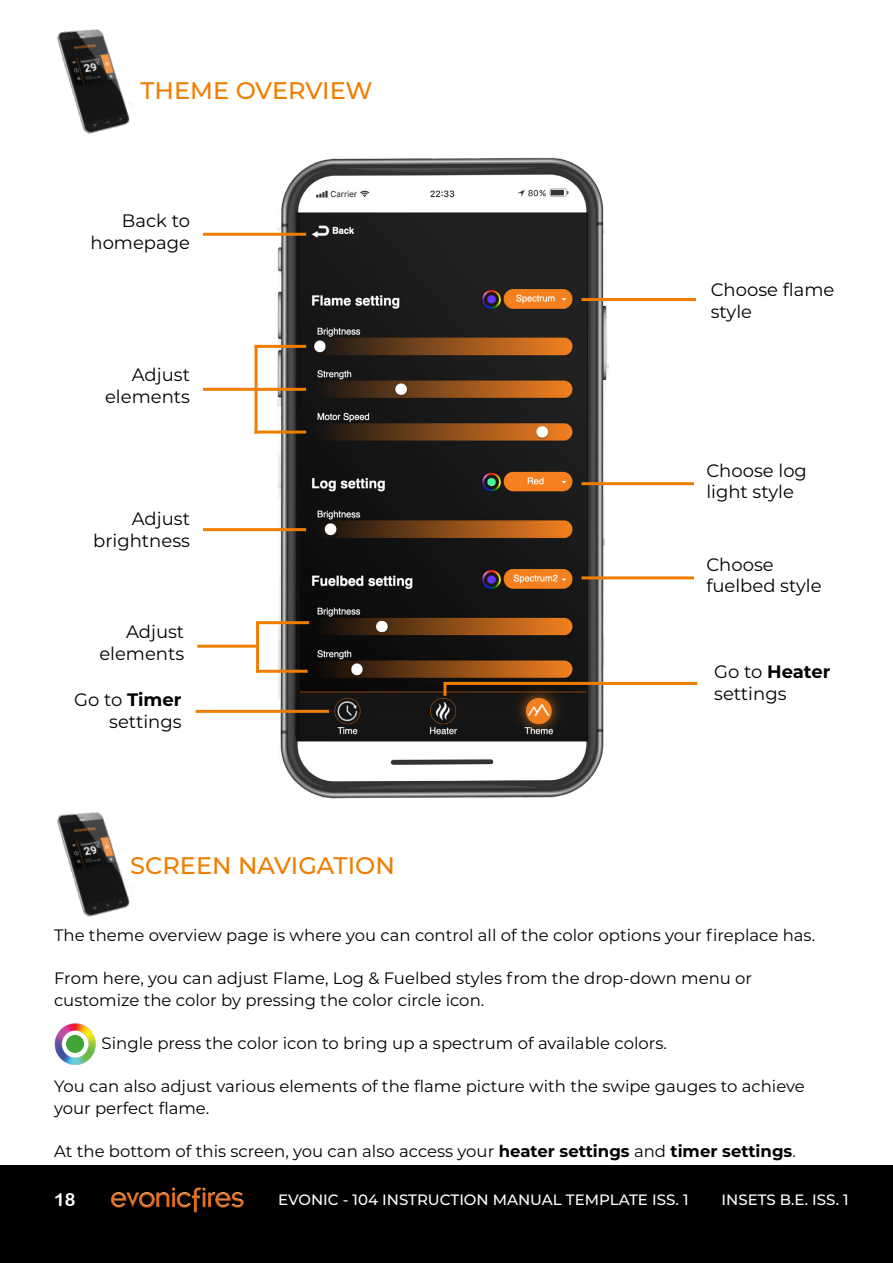
<style>
.page{position:relative;width:893px;height:1263px;background:#fff}
.page>*{position:absolute;margin:0;border:0;box-sizing:border-box;transform-origin:0 0}
.t1{font:500 24px "Montserrat";color:#ef7d00}
.t2{font:18px/21.6px "Montserrat";color:#000;text-align:right}
.t3{font:700 18px "Montserrat";color:#000}
.t4{font:18px "Arial Rounded MT Bold";color:#fff}
.t5{font:16.5px/21.6px "Montserrat";color:#000}
.t6{font:500 15px "Montserrat";color:#fff}
.s1{font-weight:400}
.s2{font-weight:700}
</style>
<div class="page">
<img style="left:57px;top:29px;width:73px;height:105px">
<img style="left:269px;top:157px;width:355px;height:642px">
<hr style="left:581px;top:298px;width:115px;height:3px;background:#ef7d00">
<hr style="left:203px;top:233px;width:103px;height:3px;background:#ef7d00">
<hr style="left:445px;top:682px;width:252px;height:3px;background:#ef7d00">
<hr style="left:196px;top:710px;width:133px;height:3px;background:#ef7d00">
<hr style="left:581px;top:482px;width:113px;height:3px;background:#ef7d00">
<hr style="left:203px;top:388px;width:103px;height:3px;background:#ef7d00">
<hr style="left:581px;top:576px;width:113px;height:3px;background:#ef7d00">
<hr style="left:203px;top:528px;width:103px;height:3px;background:#ef7d00">
<hr style="left:443px;top:682px;width:3px;height:14px;background:#ef7d00">
<img style="left:57px;top:812px;width:73px;height:105px">
<hr style="left:255px;top:345px;width:3px;height:89px;background:#ef7d00">
<hr style="left:255px;top:345px;width:51px;height:3px;background:#ef7d00">
<hr style="left:255px;top:431px;width:51px;height:3px;background:#ef7d00">
<hr style="left:197px;top:645px;width:61px;height:3px;background:#ef7d00">
<hr style="left:256px;top:621px;width:3px;height:52px;background:#ef7d00">
<hr style="left:258px;top:621px;width:51px;height:3px;background:#ef7d00">
<hr style="left:256px;top:670px;width:52px;height:3px;background:#ef7d00">
<img style="left:54px;top:1023px;width:42px;height:42px">
<div style="left:66px;top:1035px;width:18px;height:18px;background:#3fa535;border-radius:50%"></div>
<div style="left:0;top:1166px;width:893px;height:97px;background:#000"></div>
<img style="left:111px;top:1187px;width:133px;height:26px">
<h1 class="t1" style="left:141px;top:74px;width:234px">THEME OVERVIEW</h1>
<p class="t2" style="left:90px;top:209px;width:101px">Back to homepage</p>
<p class="t2" style="left:105px;top:364px;width:86px">Adjust elements</p>
<p class="t2" style="left:93px;top:507px;width:98px">Adjust brightness</p>
<p class="t2" style="left:99px;top:620px;width:86px">Adjust elements</p>
<p class="t2" style="left:711px;top:278px;width:125px;text-align:left">Choose flame style</p>
<p class="t2" style="left:706px;top:459px;width:102px;text-align:left">Choose log light style</p>
<p class="t2" style="left:706px;top:553px;width:117px;text-align:left">Choose fuelbed style</p>
<p class="t3" style="left:714px;top:659px;width:118px"><span class="s1">Go to</span> Heater</p>
<p class="t3" style="left:74px;top:687px;width:109px"><span class="s1">Go to</span> Timer</p>
<p class="t2" style="left:714px;top:682px;width:74px">settings</p>
<p class="t2" style="left:109px;top:710px;width:74px">settings</p>
<h1 class="t1" style="left:130px;top:849px;width:266px">SCREEN NAVIGATION</h1>
<p class="t5" style="left:54px;top:924px;width:763px">The theme overview page is where you can control all of the color options your fireplace has.</p>
<p class="t5" style="left:54px;top:967px;width:700px">From here, you can adjust Flame, Log &amp; Fuelbed styles from the drop-down menu or customize the color by pressing the color circle icon.</p>
<p class="t5" style="left:102px;top:1032px;width:567px">Single press the color icon to bring up a spectrum of available colors.</p>
<p class="t5" style="left:54px;top:1075px;width:752px">You can also adjust various elements of the flame picture with the swipe gauges to achieve your perfect flame.</p>
<p class="t5" style="left:54px;top:1139px;width:743px">At the bottom of this screen, you can also access your <span class="s2">heater settings</span> and <span class="s2">timer settings</span>.</p>
<p class="t4" style="left:54px;top:1189px;width:23px">18</p>
<p class="t6" style="left:278px;top:1189px;width:412px">EVONIC - 104 INSTRUCTION MANUAL TEMPLATE ISS. 1</p>
<p class="t6" style="left:721px;top:1189px;width:129px">INSETS B.E. ISS. 1</p>
</div>
